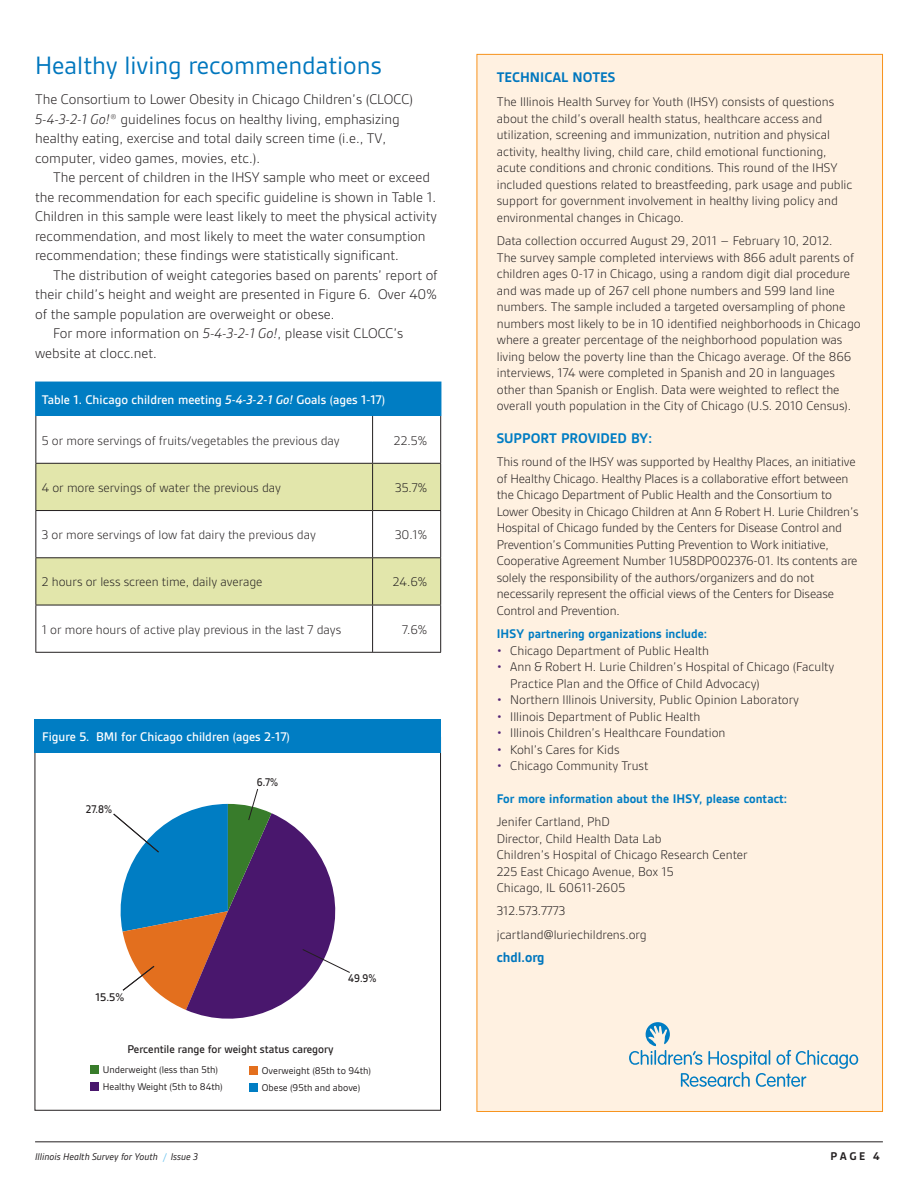
<style>
.page{position:relative;width:918px;height:1188px;background:#fff}
.page>*{position:absolute;margin:0;border:0;box-sizing:border-box;transform-origin:0 0}
.t1{font:27px "Gesta";color:#0077be}
.t2{font:300 15px/19.5px "Gesta";color:#231f20}
.t3{font:700 15px "Gesta";color:#0077be}
.t4{font:700 15px "Gesta";color:#007dc3}
.t5{font:300 13.5px/16.5px "Gesta";color:#231f20}
.t6{font:500 13.5px "Gesta";color:#fff}
.t7{font:700 13.5px "Gesta";color:#007dc3}
.t8{font:500 12px "Gesta";color:#231f20}
.t9{font:500 12px "Gesta";color:#231f20;scale:.9 1}
.t10{font:700 12px "Gesta";color:#231f20}
.t11{font:10.5px "Gesta";color:#231f20}
.t12{font:italic 10.5px "Gesta";color:#231f20}
.s1{font-style:italic}
.s2{color:#522476}
.s3{color:#71c5ef}
</style>
<div class="page">
<hr style="left:35px;top:1141px;width:848px;height:1px;background:#231f20">
<div style="left:477px;top:54px;width:406px;height:1057px;background:#fff1e1"></div>
<div style="left:90px;top:1082px;width:9px;height:9px;background:#49176d"></div>
<div style="left:90px;top:1065px;width:9px;height:9px;background:#387c2b"></div>
<div style="left:249px;top:1083px;width:9px;height:8px;background:#007dc3"></div>
<div style="left:249px;top:1066px;width:9px;height:8px;background:#e36f1e"></div>
<svg style="left:113px;top:789px;width:237px;height:230px"></svg>
<div style="left:35px;top:719px;width:406px;height:34px;background:#007dc3"></div>
<div style="left:36px;top:382px;width:405px;height:34px;background:#007dc3"></div>
<svg style="left:36px;top:464px;width:404px;height:141px;fill:#e2e6ab"></svg>
<hr style="left:35px;top:382px;width:338px;height:1px;background:#007dc3">
<hr style="left:35px;top:383px;width:2px;height:33px;background:#007dc3">
<hr style="left:35px;top:416px;width:1px;height:47px;background:#231f20">
<hr style="left:372px;top:416px;width:1px;height:47px;background:#231f20">
<hr style="left:440px;top:416px;width:1px;height:47px;background:#231f20">
<hr style="left:35px;top:463px;width:338px;height:1px;background:#231f20">
<hr style="left:35px;top:464px;width:1px;height:46px;background:#231f20">
<hr style="left:373px;top:463px;width:68px;height:1px;background:#231f20">
<hr style="left:372px;top:464px;width:1px;height:46px;background:#231f20">
<hr style="left:440px;top:464px;width:1px;height:46px;background:#231f20">
<hr style="left:35px;top:510px;width:338px;height:1px;background:#231f20">
<hr style="left:35px;top:511px;width:1px;height:46px;background:#231f20">
<hr style="left:373px;top:510px;width:68px;height:1px;background:#231f20">
<hr style="left:372px;top:511px;width:1px;height:46px;background:#231f20">
<hr style="left:440px;top:511px;width:1px;height:46px;background:#231f20">
<hr style="left:35px;top:557px;width:338px;height:1px;background:#231f20">
<hr style="left:35px;top:558px;width:1px;height:47px;background:#231f20">
<hr style="left:373px;top:557px;width:68px;height:1px;background:#231f20">
<hr style="left:372px;top:558px;width:1px;height:47px;background:#231f20">
<hr style="left:440px;top:558px;width:1px;height:47px;background:#231f20">
<hr style="left:35px;top:605px;width:338px;height:1px;background:#231f20">
<hr style="left:35px;top:605px;width:1px;height:47px;background:#231f20">
<hr style="left:373px;top:605px;width:68px;height:1px;background:#231f20">
<hr style="left:372px;top:605px;width:1px;height:47px;background:#231f20">
<hr style="left:440px;top:605px;width:1px;height:47px;background:#231f20">
<hr style="left:35px;top:652px;width:406px;height:1px;background:#231f20">
<svg style="left:629px;top:1022px;width:229px;height:65px"></svg>
<h1 class="t1" style="left:35px;top:56px;width:348px">Healthy living recommendations</h1>
<p class="t2" style="left:35px;top:91px;width:379px">The Consortium to Lower Obesity in Chicago Children’s (CLOCC)<br><span class="s1">5-4-3-2-1 Go!</span>® guidelines focus on healthy living, emphasizing healthy eating, exercise and total daily screen time (i.e., TV, computer, video games, movies, etc.).</p>
<p class="t2" style="left:35px;top:169px;width:403px;text-indent:18px">The percent of children in the IHSY sample who meet or exceed the recommendation for each specific guideline is shown in Table 1.<br>Children in this sample were least likely to meet the physical activity recommendation, and most likely to meet the water consumption recommendation; these findings were statistically significant.</p>
<p class="t2" style="left:53px;top:266px;width:386px">The distribution of weight categories based on parents’ report of</p>
<p class="t2" style="left:35px;top:286px;width:403px">their child’s height and weight are presented in Figure 6. Over 40%</p>
<p class="t2" style="left:35px;top:305px;width:301px">of the sample population are overweight or obese.</p>
<p class="t2" style="left:53px;top:325px;width:352px">For more information on <span class="s1">5-4-3-2-1 Go!</span>, please visit CLOCC’s</p>
<p class="t2" style="left:35px;top:344px;width:123px">website at clocc.net.</p>
<p class="t6" style="left:42px;top:395px;width:345px">Table 1. Chicago children meeting <span class="s1">5-4-3-2-1 Go!</span> Goals (ages 1-17)</p>
<p class="t5" style="left:42px;top:433px;width:299px">5 or more servings of fruits/vegetables the previous day</p>
<p class="t5" style="left:394px;top:433px;width:35px">22.5%</p>
<p class="t5" style="left:42px;top:480px;width:241px">4 or more servings of water the previous day</p>
<p class="t5" style="left:395px;top:480px;width:33px">35.7%</p>
<p class="t5" style="left:42px;top:528px;width:276px">3 or more servings of low fat dairy the previous day</p>
<p class="t5" style="left:395px;top:528px;width:34px">30.1%</p>
<p class="t5" style="left:42px;top:575px;width:222px">2 hours or less screen time, daily average</p>
<p class="t5" style="left:393px;top:575px;width:36px">24.6%</p>
<p class="t5" style="left:42px;top:622px;width:301px">1 or more hours of active play previous in the last 7 days</p>
<p class="t5" style="left:402px;top:622px;width:27px">7.6%</p>
<p class="t6" style="left:42px;top:732px;width:249px">Figure 5. BMI for Chicago children (ages 2-17)</p>
<p class="t9" style="left:86px;top:805px;width:31px">27.8%</p>
<p class="t9" style="left:257px;top:778px;width:25px">6.7%</p>
<p class="t8" style="left:96px;top:993px;width:30px">15.5%</p>
<p class="t9" style="left:348px;top:975px;width:33px">49.9%</p>
<p class="t8" style="left:128px;top:1045px;width:208px">Percentile range for weight status caregory</p>
<p class="t11" style="left:103px;top:1066px;width:117px">Underweight (less than 5th)</p>
<p class="t11" style="left:103px;top:1083px;width:121px">Healthy Weight (5th to 84th)</p>
<p class="t11" style="left:262px;top:1067px;width:111px">Overweight (85th to 94th)</p>
<p class="t11" style="left:262px;top:1084px;width:100px">Obese (95th and above)</p>
<p class="t3" style="left:497px;top:72px;width:120px">TECHNICAL NOTES</p>
<p class="t5" style="left:497px;top:95px;width:357px">The Illinois Health Survey for Youth (IHSY) consists of questions about the child’s overall health status, healthcare access and utilization, screening and immunization, nutrition and physical activity, healthy living, child care, child emotional functioning, acute conditions and chronic conditions. This round of the IHSY included questions related to breastfeeding, park usage and public support for government involvement in healthy living policy and environmental changes in Chicago.</p>
<p class="t5" style="left:497px;top:234px;width:366px">Data collection occurred August 29, 2011 – February 10, 2012.<br>The survey sample completed interviews with 866 adult parents of children ages 0-17 in Chicago, using a random digit dial procedure and was made up of 267 cell phone numbers and 599 land line numbers. The sample included a targeted oversampling of phone numbers most likely to be in 10 identified neighborhoods in Chicago where a greater percentage of the neighborhood population was living below the poverty line than the Chicago average. Of the 866 interviews, 174 were completed in Spanish and 20 in languages other than Spanish or English. Data were weighted to reflect the overall youth population in the City of Chicago (U.S. 2010 Census).</p>
<p class="t4" style="left:497px;top:433px;width:157px">SUPPORT PROVIDED BY:</p>
<p class="t5" style="left:497px;top:455px;width:364px">This round of the IHSY was supported by Healthy Places, an initiative of Healthy Chicago. Healthy Places is a collaborative effort between the Chicago Department of Public Health and the Consortium to Lower Obesity in Chicago Children at Ann &amp; Robert H. Lurie Children’s Hospital of Chicago funded by the Centers for Disease Control and Prevention’s Communities Putting Prevention to Work initiative, Cooperative Agreement Number 1U58DP002376-01. Its contents are solely the responsibility of the authors/organizers and do not necessarily represent the official views of the Centers for Disease Control and Prevention.</p>
<p class="t7" style="left:497px;top:629px;width:212px">IHSY partnering organizations include:</p>
<p class="t5" style="left:497px;top:643px;width:214px"><span class="s2">•</span> Chicago Department of Public Health</p>
<p class="t5" style="left:510px;top:660px;width:326px;text-indent:-14px"><span class="s2">•</span> Ann &amp; Robert H. Lurie Children’s Hospital of Chicago (Faculty<br>Practice Plan and the Office of Child Advocacy)</p>
<p class="t5" style="left:497px;top:693px;width:304px"><span class="s2">•</span> Northern Illinois University, Public Opinion Laboratory</p>
<p class="t5" style="left:497px;top:709px;width:205px"><span class="s2">•</span> Illinois Department of Public Health</p>
<p class="t5" style="left:497px;top:726px;width:230px"><span class="s2">•</span> Illinois Children’s Healthcare Foundation</p>
<p class="t5" style="left:497px;top:742px;width:124px"><span class="s2">•</span> Kohl’s Cares for Kids</p>
<p class="t5" style="left:497px;top:759px;width:153px"><span class="s2">•</span> Chicago Community Trust</p>
<p class="t7" style="left:497px;top:794px;width:292px">For more information about the IHSY, please contact:</p>
<p class="t5" style="left:497px;top:815px;width:252px">Jenifer Cartland, PhD<br>Director, Child Health Data Lab<br>Children’s Hospital of Chicago Research Center<br>225 East Chicago Avenue, Box 15<br>Chicago, IL 60611-2605</p>
<p class="t5" style="left:497px;top:901px;width:151px;line-height:23.2px">312.573.7773 jcartland@luriechildrens.org</p>
<p class="t3" style="left:497px;top:952px;width:49px">chdl.org</p>
<p class="t12" style="left:35px;top:1150px;width:228px">Illinois Health Survey for Youth <span class="s3">|</span> Issue 3 <span class="s3">|</span> August 2012</p>
<p class="t10" style="left:831px;top:1152px;width:51px">PAGE 4</p>
</div>
